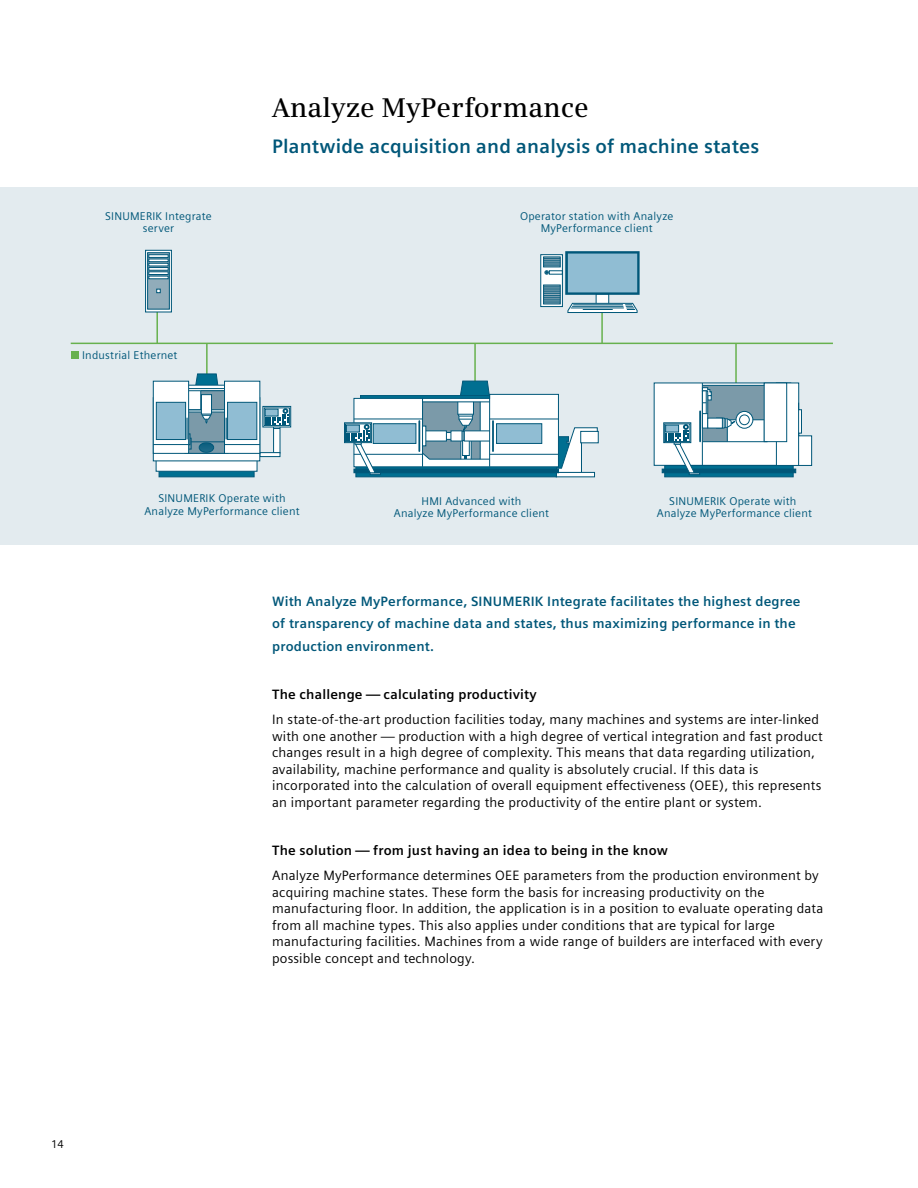
<style>
.page{position:relative;width:918px;height:1188px;background:#fff}
.page>*{position:absolute;margin:0;border:0;box-sizing:border-box;transform-origin:0 0}
.t1{font:600 27px "Siemens Serif";letter-spacing:.005em;color:#000}
.t2{font:700 19.5px "Siemens Sans";letter-spacing:.01em;color:#005779}
.t3{font:13.5px/16.5px "Siemens Sans";letter-spacing:.015em;color:#000}
.t4{font:700 13.5px/22.5px "Siemens Sans";letter-spacing:.015em;color:#005779}
.t5{font:700 13.5px "Siemens Sans";letter-spacing:.015em;color:#000}
.t6{font:11.25px/12.8px "Siemens Sans";letter-spacing:.02em;color:#005779;text-align:center}
.t7{font:11.25px "Siemens Sans";color:#000}
</style>
<div class="page">
<div style="left:0;top:187px;width:918px;height:357px;background:#e3ebef"></div>
<hr style="left:601px;top:276px;width:2px;height:67px;background:#67b14e">
<hr style="left:156px;top:309px;width:2px;height:34px;background:#67b14e">
<hr style="left:71px;top:343px;width:762px;height:1px;background:#67b14e">
<div style="left:540px;top:254px;width:23px;height:53px;background:#fff;border:1px solid #005779"></div>
<svg style="left:543px;top:251px;width:97px;height:62px"></svg>
<svg style="left:145px;top:250px;width:27px;height:62px"></svg>
<svg style="left:147px;top:252px;width:23px;height:57px"></svg>
<svg style="left:149px;top:254px;width:19px;height:4px"></svg>
<div style="left:149px;top:259px;width:19px;height:3px;background:#fff;border:1px solid #005779"></div>
<div style="left:149px;top:263px;width:19px;height:3px;background:#fff;border:1px solid #005779"></div>
<div style="left:149px;top:267px;width:19px;height:3px;background:#fff;border:1px solid #005779"></div>
<div style="left:149px;top:272px;width:19px;height:3px;background:#fff;border:1px solid #005779"></div>
<hr style="left:149px;top:276px;width:19px;height:3px;background:#fff">
<svg style="left:156px;top:289px;width:5px;height:4px"></svg>
<hr style="left:206px;top:343px;width:2px;height:45px;background:#67b14e">
<div style="left:159px;top:465px;width:95px;height:12px;background:#006f91;border:1px solid #005779"></div>
<div style="left:156px;top:460px;width:101px;height:12px;background:#fff;border:1px solid #005779"></div>
<div style="left:273px;top:426px;width:7px;height:27px;background:#fff;border:1px solid #005779"></div>
<svg style="left:260px;top:452px;width:20px;height:5px"></svg>
<div style="left:153px;top:397px;width:107px;height:64px;background:#fff"></div>
<div style="left:189px;top:412px;width:35px;height:41px;background:#7b9aa9"></div>
<div style="left:201px;top:391px;width:23px;height:19px;background:#7b9aa9"></div>
<div style="left:185px;top:385px;width:43px;height:69px;border:1px solid #005779"></div>
<div style="left:224px;top:381px;width:36px;height:73px;background:#fff;border:1px solid #005779"></div>
<div style="left:153px;top:381px;width:36px;height:73px;background:#fff;border:1px solid #005779"></div>
<hr style="left:224px;top:444px;width:36px;height:1px;background:#005779">
<hr style="left:153px;top:444px;width:36px;height:1px;background:#005779">
<svg style="left:226px;top:418px;width:1px;height:21px"></svg>
<hr style="left:186px;top:418px;width:2px;height:21px;background:#005779">
<div style="left:227px;top:402px;width:30px;height:38px;background:#90bdd3;border:1px solid #005779"></div>
<div style="left:156px;top:402px;width:30px;height:38px;background:#90bdd3;border:1px solid #005779"></div>
<hr style="left:189px;top:388px;width:35px;height:1px;background:#005779">
<hr style="left:189px;top:390px;width:35px;height:1px;background:#005779">
<hr style="left:191px;top:442px;width:34px;height:1px;background:#005779">
<hr style="left:189px;top:410px;width:35px;height:1px;background:#005779">
<hr style="left:189px;top:412px;width:35px;height:1px;background:#005779">
<svg style="left:188px;top:373px;width:31px;height:51px"></svg>
<svg style="left:188px;top:434px;width:4px;height:16px"></svg>
<div style="left:199px;top:442px;width:15px;height:11px;border:1px solid #005779;border-radius:50%"></div>
<svg style="left:199px;top:443px;width:15px;height:9px"></svg>
<svg style="left:262px;top:406px;width:29px;height:23px"></svg>
<div style="left:71px;top:351px;width:8px;height:8px;background:#67b14e"></div>
<hr style="left:735px;top:343px;width:2px;height:49px;background:#67b14e">
<div style="left:654px;top:383px;width:137px;height:83px;background:#fff"></div>
<div style="left:664px;top:465px;width:130px;height:12px;background:#006f91;border:1px solid #005779"></div>
<hr style="left:662px;top:469px;width:134px;height:4px;background:#005779">
<svg style="left:776px;top:382px;width:36px;height:84px"></svg>
<hr style="left:798px;top:403px;width:1px;height:62px;background:#005779">
<div style="left:664px;top:424px;width:26px;height:18px;border:1px solid #005779"></div>
<div style="left:665px;top:425px;width:14px;height:7px;background:#196786;border:1px solid #005779"></div>
<div style="left:764px;top:383px;width:23px;height:59px;background:#fff;border:1px solid #005779"></div>
<hr style="left:703px;top:441px;width:65px;height:1px;background:#005779">
<hr style="left:702px;top:383px;width:1px;height:82px;background:#005779">
<svg style="left:666px;top:385px;width:99px;height:90px"></svg>
<div style="left:708px;top:418px;width:15px;height:10px;background:#fff"></div>
<hr style="left:474px;top:343px;width:2px;height:58px;background:#67b14e">
<svg style="left:557px;top:475px;width:38px;height:2px"></svg>
<div style="left:580px;top:431px;width:19px;height:12px;background:#367a95"></div>
<div style="left:356px;top:465px;width:201px;height:12px;background:#006585;border:1px solid #005779"></div>
<svg style="left:344px;top:423px;width:2px;height:20px"></svg>
<div style="left:345px;top:424px;width:26px;height:18px;border:1px solid #005779"></div>
<svg style="left:346px;top:380px;width:252px;height:95px"></svg>
<h1 class="t1" style="left:272px;top:92px;width:318px">Analyze MyPerformance</h1>
<h2 class="t2" style="left:272px;top:135px;width:489px">Plantwide acquisition and analysis of machine states</h2>
<p class="t6" style="left:105px;top:209px;width:108px">SINUMERIK Integrate server</p>
<p class="t6" style="left:520px;top:209px;width:155px">Operator station with Analyze<br>MyPerformance client</p>
<p class="t6" style="left:82px;top:349px;width:97px">Industrial Ethernet</p>
<p class="t6" style="left:144px;top:492px;width:157px">SINUMERIK Operate with<br>Analyze MyPerformance client</p>
<p class="t6" style="left:394px;top:494px;width:157px">HMI Advanced with<br>Analyze MyPerformance client</p>
<p class="t6" style="left:657px;top:494px;width:157px">SINUMERIK Operate with<br>Analyze MyPerformance client</p>
<p class="t4" style="left:272px;top:590px;width:530px">With Analyze MyPerformance, SINUMERIK Integrate facilitates the highest degree of transparency of machine data and states, thus maximizing performance in the production environment.</p>
<p class="t5" style="left:272px;top:686px;width:266px">The challenge — calculating productivity</p>
<p class="t3" style="left:272px;top:711px;width:552px">In state-of-the-art production facilities today, many machines and systems are inter-linked with one another — production with a high degree of vertical integration and fast product changes result in a high degree of complexity. This means that data regarding utilization, availability, machine performance and quality is absolutely crucial. If this data is incorporated into the calculation of overall equipment effectiveness (OEE), this represents an important parameter regarding the productivity of the entire plant or system.</p>
<p class="t5" style="left:272px;top:842px;width:397px">The solution — from just having an idea to being in the know</p>
<p class="t3" style="left:272px;top:867px;width:553px">Analyze MyPerformance determines OEE parameters from the production environment by acquiring machine states. These form the basis for increasing productivity on the manufacturing floor. In addition, the application is in a position to evaluate operating data from all machine types. This also applies under conditions that are typical for large manufacturing facilities. Machines from a wide range of builders are interfaced with every possible concept and technology.</p>
<p class="t7" style="left:51px;top:1138px;width:14px">14</p>
</div>
